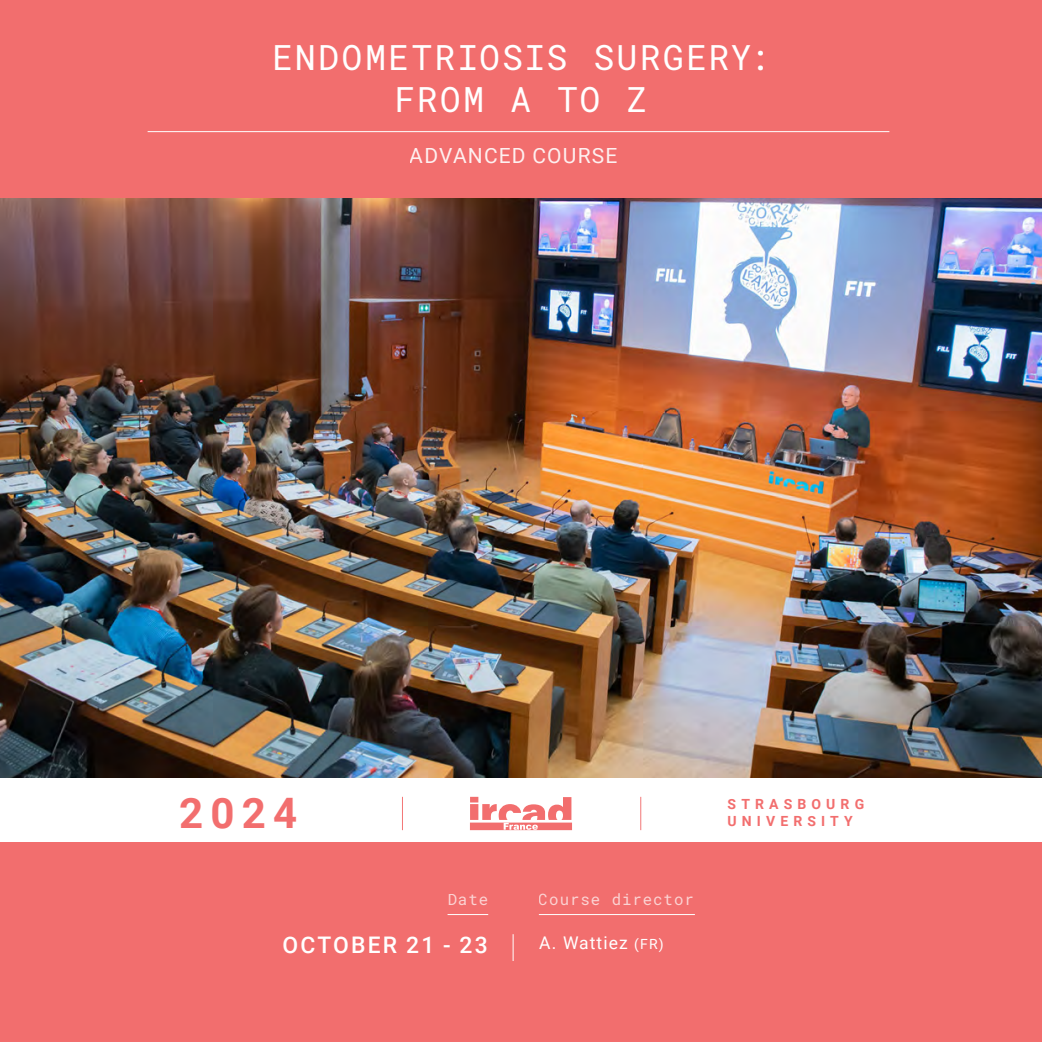
<style>
.page{position:relative;width:1042px;height:1042px;background:#fff}
.page>*{position:absolute;margin:0;border:0;box-sizing:border-box;transform-origin:0 0}
.t1{font:700 42px "Roboto";color:#f26e6e}
.t2{font:35px/42px "Roboto Mono";letter-spacing:.06em;color:#fff;text-align:center}
.t3{font:500 22.93px "Roboto";letter-spacing:.095em;color:#fff}
.t4{font:21px "Roboto";letter-spacing:.055em;color:#fff}
.t5{font:17.5px "Roboto";letter-spacing:.06em;color:#fff}
.t6{font:15.75px "Roboto Mono";letter-spacing:.06em;color:#fff}
.t7{font:700 14px/17.5px "Roboto";letter-spacing:.365em;color:#f26e6e}
.s1{font-size:14px}
</style>
<div class="page">
<div style="left:0;top:0;width:1042px;height:198px;background:#f26e6e"></div>
<div style="left:0;top:778px;width:1042px;height:264px;background:#f26e6e"></div>
<div style="left:0;top:778px;width:1042px;height:63px;background:#fff"></div>
<hr style="left:148px;top:131px;width:741px;height:1px;background:#fff">
<svg style="left:513px;top:934px;width:1px;height:27px"></svg>
<hr style="left:402px;top:797px;width:1px;height:33px;background:#f26e6e">
<hr style="left:640px;top:797px;width:1px;height:33px;background:#f26e6e">
<hr style="left:447px;top:914px;width:41px;height:1px;background:#fff">
<hr style="left:539px;top:914px;width:156px;height:1px;background:#fff">
<img style="left:0;top:198px;width:1042px;height:580px">
<svg style="left:470px;top:797px;width:102px;height:33px"></svg>
<p class="t2" style="left:272px;top:35px;width:499px">ENDOMETRIOSIS SURGERY:<br>FROM A TO Z</p>
<p class="t4" style="left:410px;top:141px;width:209px">ADVANCED COURSE</p>
<p class="t1" style="left:179px;top:784px;width:119px">2024</p>
<p class="t7" style="left:727px;top:794px;width:138px">STRASBOURG<br>UNIVERSITY</p>
<p class="t6" style="left:447px;top:889px;width:42px">Date</p>
<p class="t6" style="left:539px;top:889px;width:156px">Course director</p>
<p class="t3" style="left:283px;top:929px;width:207px">OCTOBER 21 - 23</p>
<p class="t5" style="left:539px;top:931px;width:126px">A. Wattiez <span class="s1">(FR)</span></p>
</div>
